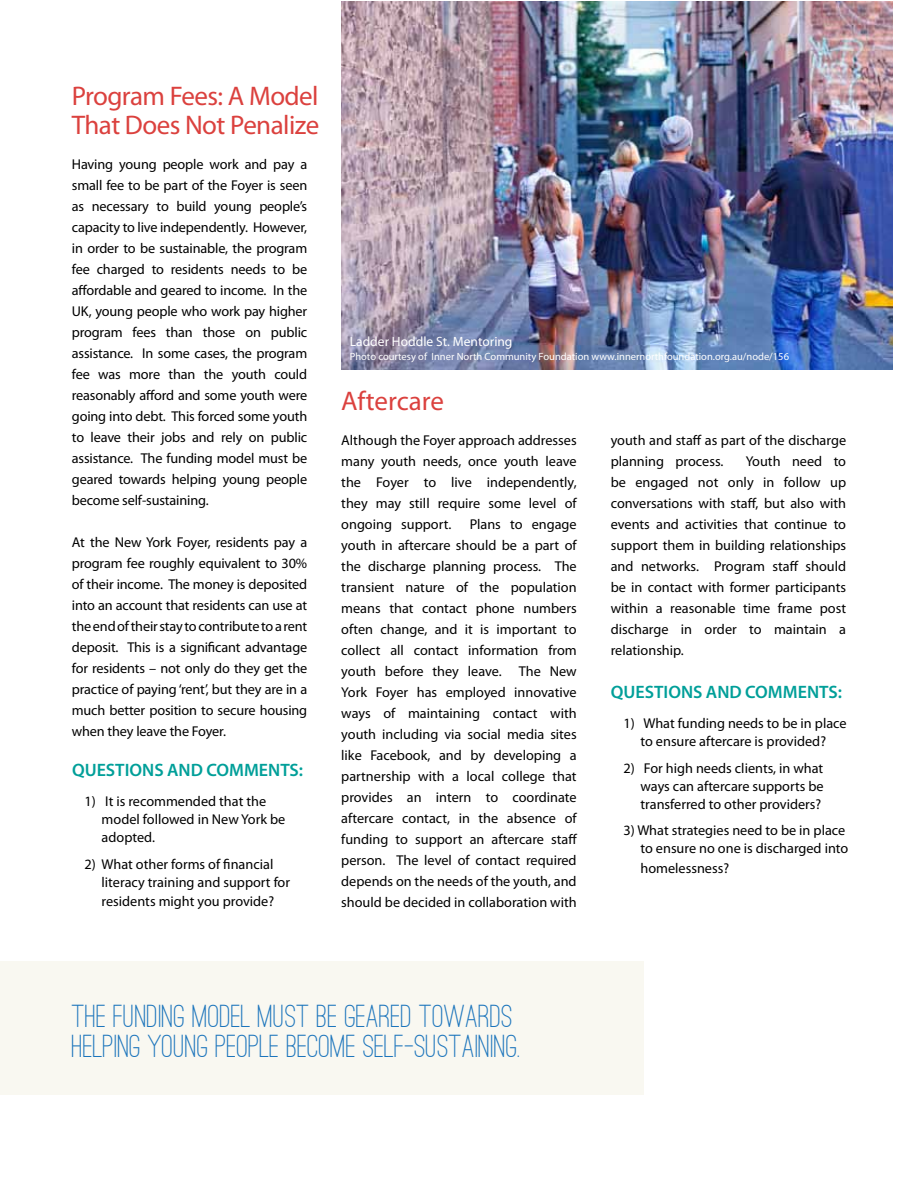
<style>
.page{position:relative;width:918px;height:1188px;background:#fff}
.page>*{position:absolute;margin:0;border:0;box-sizing:border-box;transform-origin:0 0}
.t1{font:500 33px/30px "Ostrich Sans";color:#1c75bc}
.t2{font:27px/28.5px "Myriad Pro";letter-spacing:-.02em;color:#db413e}
.t3{font:600 18px "Myriad Pro";color:#009f99}
.t4{font:14.25px/21px "Myriad Pro";color:#000;text-align:justify}
.t5{font:13.5px "Myriad Pro";color:#fff}
.t6{font:10.5px "Myriad Pro";color:#fff}
</style>
<div class="page">
<img style="left:341px;top:1px;width:552px;height:368px">
<div style="left:0;top:961px;width:644px;height:133px;background:#f9f8f1"></div>
<p class="t2" style="left:72px;top:82px;width:249px">Program Fees: A Model<br>That Does Not Penalize</p>
<p class="t4" style="left:72px;top:154px;width:237px">Having young people work and pay a small fee to be part of the Foyer is seen as necessary to build young people’s capacity to live independently. However, in order to be sustainable, the program fee charged to residents needs to be affordable and geared to income. In the UK, young people who work pay higher program fees than those on public assistance. In some cases, the program fee was more than the youth could reasonably afford and some youth were going into debt. This forced some youth to leave their jobs and rely on public assistance. The funding model must be geared towards helping young people become self-sustaining.</p>
<p class="t4" style="left:72px;top:532px;width:237px">At the New York Foyer, residents pay a program fee roughly equivalent to 30% of their income. The money is deposited into an account that residents can use at the end of their stay to contribute to a rent deposit. This is a significant advantage for residents – not only do they get the practice of paying ‘rent’, but they are in a much better position to secure housing when they leave the Foyer.</p>
<p class="t3" style="left:72px;top:759px;width:233px">QUESTIONS AND COMMENTS:</p>
<p class="t4" style="left:102px;top:792px;width:185px;line-height:18px;text-align:left;text-indent:-17px">1) It is recommended that the model followed in New York be adopted.</p>
<p class="t4" style="left:102px;top:855px;width:190px;line-height:18px;text-indent:-17px">2) What other forms of financial literacy training and support for</p>
<p class="t4" style="left:102px;top:891px;width:174px">residents might you provide?</p>
<p class="t5" style="left:350px;top:334px;width:164px">Ladder Hoddle St. Mentoring</p>
<p class="t6" style="left:350px;top:350px;width:441px">Photo courtesy of Inner North Community Foundation www.innernorthfoundation.org.au/node/156</p>
<p class="t2" style="left:341px;top:387px;width:104px">Aftercare</p>
<p class="t4" style="left:341px;top:429px;width:237px">Although the Foyer approach addresses many youth needs, once youth leave the Foyer to live independently, they may still require some level of ongoing support.</p>
<p class="t4" style="left:341px;top:513px;width:237px;text-indent:128px">Plans to engage youth in aftercare should be a part of the discharge planning process. The transient nature of the population means that contact phone numbers often change, and it is important to collect all contact information from youth before they leave. The New York Foyer has employed innovative ways of maintaining contact with youth including via social media sites like Facebook, and by developing a partnership with a local college that provides an intern to coordinate aftercare contact, in the absence of funding to support an aftercare staff person. The level of contact required depends on the needs of the youth, and should be decided in collaboration with</p>
<p class="t4" style="left:611px;top:429px;width:237px">youth and staff as part of the discharge planning process.</p>
<p class="t4" style="left:611px;top:450px;width:237px;text-indent:135px">Youth need to be engaged not only in follow up conversations with staff, but also with events and activities that continue to support them in building relationships and networks. Program staff should be in contact with former participants within a reasonable time frame post discharge in order to maintain a relationship.</p>
<p class="t3" style="left:611px;top:681px;width:233px">QUESTIONS AND COMMENTS:</p>
<p class="t4" style="left:623px;top:714px;width:225px;line-height:18px;text-align:center">1) What funding needs to be in place to ensure aftercare is provided?</p>
<p class="t4" style="left:640px;top:759px;width:185px;line-height:18px;text-indent:-17px">2) For high needs clients, in what ways can aftercare supports be transferred to other providers?</p>
<p class="t4" style="left:623px;top:821px;width:226px;line-height:18px;text-align:right">3) What strategies need to be in place to ensure no one is discharged into</p>
<p class="t4" style="left:640px;top:857px;width:90px">homelessness?</p>
<p class="t1" style="left:72px;top:1000px;width:450px">THE FUNDING MODEL MUST BE GEARED TOWARDS<br>HELPING YOUNG PEOPLE BECOME SELF-SUSTAINING.</p>
</div>
